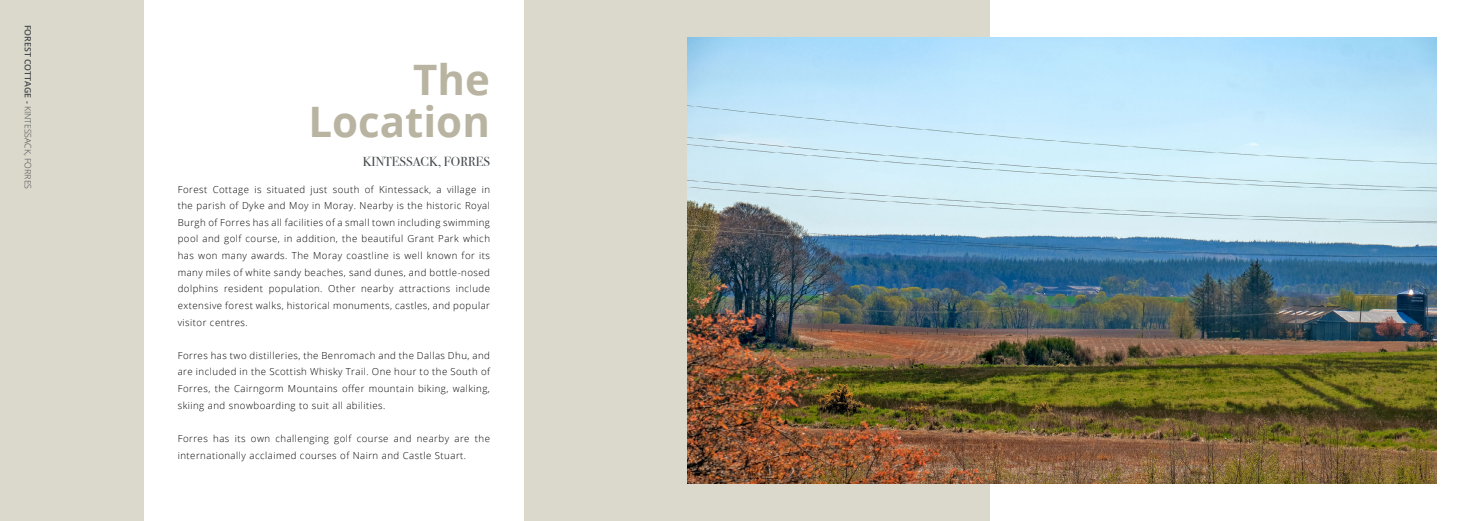
<style>
.page{position:relative;width:1474px;height:521px;background:#fff}
.page>*{position:absolute;margin:0;border:0;box-sizing:border-box;transform-origin:0 0}
.t1{font:700 42px/42px "Open Sans";color:#b8b4a1;text-align:right}
.t2{font:13.12px "Bodoni Svty Two ITCTT";color:#44484b}
.t3{font:300 9.62px/16.6px "Open Sans";letter-spacing:.05em;color:#000;text-align:justify}
.t4{font:300 8.75px "Open Sans";color:#44484b}
.s1{font-weight:600}
</style>
<div class="page">
<div style="left:524px;top:0;width:465px;height:521px;background:#dbd8cc"></div>
<img style="left:687px;top:37px;width:749px;height:447px">
<div style="left:0;top:0;width:143px;height:521px;background:#dbd8cc"></div>
<p class="t4" style="left:34px;top:25px;width:166px;rotate:90deg"><span class="s1">FOREST COTTAGE -</span> KINTESSACK, FORRES</p>
<h1 class="t1" style="left:308px;top:57px;width:183px">The<br>Location</h1>
<h2 class="t2" style="left:363px;top:150px;width:129px">KINTESSACK, FORRES</h2>
<p class="t3" style="left:178px;top:180px;width:314px">Forest Cottage is situated just south of Kintessack, a village in the parish of Dyke and Moy in Moray. Nearby is the historic Royal Burgh of Forres has all facilities of a small town including swimming pool and golf course, in addition, the beautiful Grant Park which has won many awards. The Moray coastline is well known for its many miles of white sandy beaches, sand dunes, and bottle-nosed dolphins resident population. Other nearby attractions include extensive forest walks, historical monuments, castles, and popular visitor centres.</p>
<p class="t3" style="left:178px;top:347px;width:314px">Forres has two distilleries, the Benromach and the Dallas Dhu, and are included in the Scottish Whisky Trail. One hour to the South of Forres, the Cairngorm Mountains offer mountain biking, walking, skiing and snowboarding to suit all abilities.</p>
<p class="t3" style="left:178px;top:430px;width:314px">Forres has its own challenging golf course and nearby are the internationally acclaimed courses of Nairn and Castle Stuart.</p>
</div>
